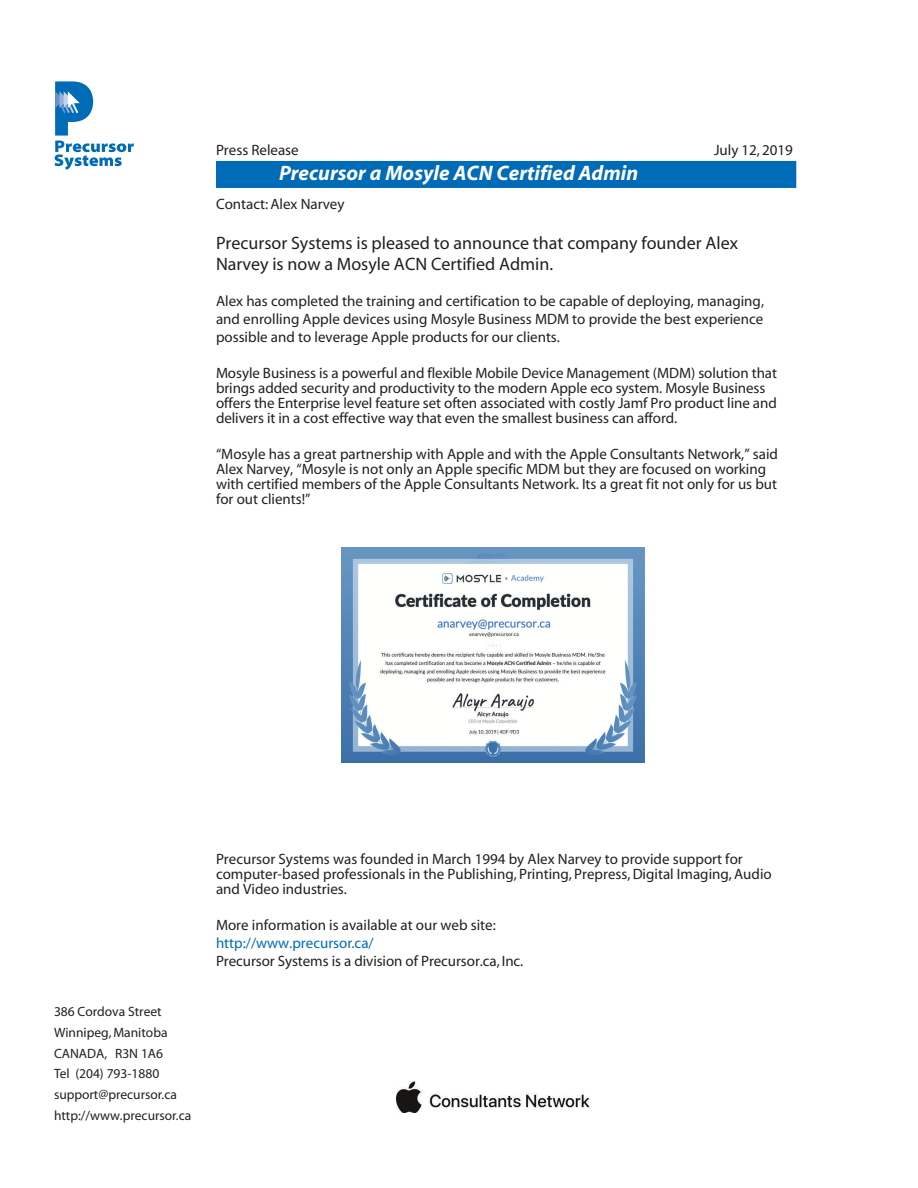
<style>
.page{position:relative;width:918px;height:1188px;background:#fff}
.page>*{position:absolute;margin:0;border:0;box-sizing:border-box;transform-origin:0 0}
.t1{font:italic 700 21px "Myriad";color:#fff}
.t2{font:18px/21.6px "Myriad";color:#231f20}
.t3{font:15px/15px "Myriad";color:#231f20}
.t4{font:15px "Myriad";color:#006bb6}
.t5{font:13.5px/20.7px "Myriad";color:#231f20}
</style>
<div class="page">
<svg style="left:55px;top:81px;width:79px;height:89px"></svg>
<div style="left:216px;top:161px;width:580px;height:27px;background:#006bb6"></div>
<img style="left:397px;top:1081px;width:193px;height:32px">
<img style="left:342px;top:548px;width:303px;height:214px">
<p class="t3" style="left:216px;top:144px;width:84px">Press Release</p>
<p class="t3" style="left:714px;top:144px;width:80px">July 12, 2019</p>
<h1 class="t1" style="left:279px;top:166px;width:361px">Precursor a Mosyle ACN Certified Admin</h1>
<p class="t3" style="left:216px;top:198px;width:130px">Contact:Alex Narvey</p>
<p class="t2" style="left:216px;top:233px;width:524px">Precursor Systems is pleased to announce that company founder Alex<br>Narvey is now a Mosyle ACN Certified Admin.</p>
<p class="t3" style="left:216px;top:294px;width:550px;line-height:18px;text-align:justify">Alex has completed the training and certification to be capable of deploying, managing, and enrolling Apple devices using Mosyle Business MDM to provide the best experience possible and to leverage Apple products for our clients.</p>
<p class="t3" style="left:216px;top:367px;width:563px">Mosyle Business is a powerful and flexible Mobile Device Management (MDM) solution that brings added security and productivity to the modern Apple eco system. Mosyle Business offers the Enterprise level feature set often associated with costly Jamf Pro product line and delivers it in a cost effective way that even the smallest business can afford.</p>
<p class="t3" style="left:216px;top:448px;width:564px">“Mosyle has a great partnership with Apple and with the Apple Consultants Network,” said Alex Narvey, “Mosyle is not only an Apple specific MDM but they are focused on working with certified members of the Apple Consultants Network. Its a great fit not only for us but for out clients!”</p>
<p class="t5" style="left:54px;top:1003px;width:139px">386 Cordova Street<br>Winnipeg, Manitoba<br>CANADA, R3N 1A6<br>Tel (204) 793-1880 support@precursor.ca http://www.precursor.ca</p>
<p class="t3" style="left:216px;top:853px;width:557px">Precursor Systems was founded in March 1994 by Alex Narvey to provide support for computer-based professionals in the Publishing, Printing, Prepress,Digital Imaging,Audio and Video industries.</p>
<p class="t3" style="left:216px;top:919px;width:281px">More information is available at our web site:</p>
<p class="t4" style="left:216px;top:938px;width:159px">http://www.precursor.ca/</p>
<p class="t3" style="left:216px;top:955px;width:309px">Precursor Systems is a division of Precursor.ca, Inc.</p>
</div>
